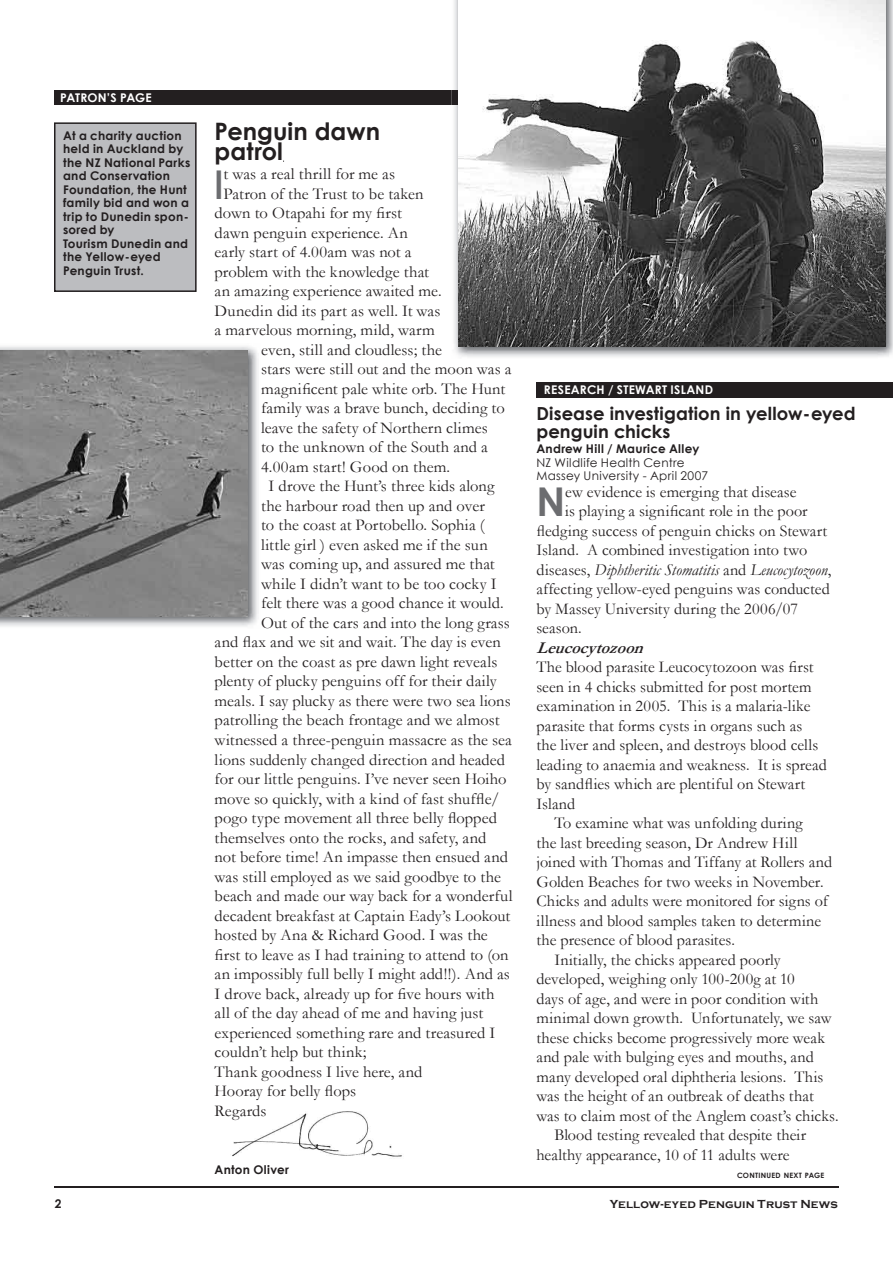
<style>
.page{position:relative;width:893px;height:1263px;background:#fff}
.page>*{position:absolute;margin:0;border:0;box-sizing:border-box;transform-origin:0 0}
.t1{font:700 39.6px "Century Gothic";color:#6c6d70;scale:.8 1}
.t2{font:700 39.6px "Century Gothic";color:#6c6d70}
.t3{font:700 24px/19.5px "Century Gothic";letter-spacing:.005em;color:#231f20}
.t4{font:700 18px/18px "Century Gothic";letter-spacing:.005em;color:#231f20}
.t5{font:16.5px/19.5px "Garamond";letter-spacing:.005em;color:#231f20}
.t6{font:italic 16.5px "Garamond";color:#231f20}
.t7{font:italic 700 16.5px "Garamond";color:#231f20}
.t8{font:700 12px/13.5px "Century Gothic";letter-spacing:.025em;color:#231f20}
.t9{font:12px/13.5px "Century Gothic";letter-spacing:.025em;color:#231f20}
.t10{font:700 12px "Copperplate Gothic";letter-spacing:.01em;color:#231f20}
.t11{font:700 12px "Century Gothic";letter-spacing:.02em;color:#fff}
.t12{font:700 12px "Century Gothic";color:#fff}
.t13{font:700 7.35px "Century Gothic";letter-spacing:.035em;color:#231f20}
.s1{font-style:normal}
</style>
<div class="page">
<hr style="left:54px;top:1186px;width:785px;height:2px;background:#231f20">
<img style="left:232px;top:1111px;width:170px;height:46px">
<div style="left:54px;top:90px;width:398px;height:15px;background:#231f20"></div>
<img style="left:454px;top:0;width:439px;height:357px">
<img style="left:458px;top:0;width:427px;height:346px">
<div style="left:55px;top:123px;width:141px;height:168px;background:#bcbdc0"></div>
<hr style="left:54px;top:123px;width:1px;height:168px;background:#231f20">
<hr style="left:55px;top:290px;width:141px;height:2px;background:#231f20">
<hr style="left:195px;top:123px;width:2px;height:168px;background:#231f20">
<hr style="left:55px;top:122px;width:141px;height:2px;background:#231f20">
<img style="left:0;top:346px;width:258px;height:281px">
<img style="left:0;top:350px;width:248px;height:266px">
<div style="left:536px;top:382px;width:357px;height:15px;background:#231f20"></div>
<p class="t12" style="left:60px;top:90px;width:93px">PATRON’S PAGE</p>
<p class="t8" style="left:63px;top:128px;width:129px">At a charity auction held in Auckland by the NZ National Parks and Conservation<br>Foundation, the Hunt family bid and won a trip to Dunedin spon&shy;sored by<br>Tourism Dunedin and the Yellow-eyed<br>Penguin Trust.</p>
<h2 class="t3" style="left:215px;top:121px;width:167px">Penguin dawn patrol</h2>
<h1 class="t1" style="left:215px;top:160px;width:13px">I</h1>
<p class="t5" style="left:223px;top:164px;width:173px">t was a real thrill for me as</p>
<p class="t5" style="left:223px;top:184px;width:202px">Patron of the Trust to be taken</p>
<p class="t5" style="left:215px;top:203px;width:189px">down to Otapahi for my first</p>
<p class="t5" style="left:215px;top:223px;width:195px">dawn penguin experience. An</p>
<p class="t5" style="left:215px;top:242px;width:198px">early start of 4.00am was not a</p>
<p class="t5" style="left:215px;top:262px;width:216px">problem with the knowledge that</p>
<p class="t5" style="left:215px;top:281px;width:229px">an amazing experience awaited me.</p>
<p class="t5" style="left:215px;top:301px;width:227px">Dunedin did its part as well. It was</p>
<p class="t5" style="left:215px;top:320px;width:222px">a marvelous morning, mild, warm</p>
<p class="t5" style="left:261px;top:340px;width:182px">even, still and cloudless; the</p>
<p class="t5" style="left:261px;top:359px;width:252px">stars were still out and the moon was a</p>
<p class="t5" style="left:261px;top:379px;width:246px">magnificent pale white orb. The Hunt</p>
<p class="t5" style="left:261px;top:398px;width:245px">family was a brave bunch, deciding to</p>
<p class="t5" style="left:261px;top:418px;width:228px">leave the safety of Northern climes</p>
<p class="t5" style="left:261px;top:437px;width:228px">to the unknown of the South and a</p>
<p class="t5" style="left:261px;top:457px;width:191px">4.00am start! Good on them.</p>
<p class="t5" style="left:269px;top:476px;width:227px">I drove the Hunt’s three kids along</p>
<p class="t5" style="left:261px;top:496px;width:225px">the harbour road then up and over</p>
<p class="t5" style="left:261px;top:515px;width:225px">to the coast at Portobello. Sophia (</p>
<p class="t5" style="left:261px;top:535px;width:228px">little girl ) even asked me if the sun</p>
<p class="t5" style="left:261px;top:554px;width:235px">was coming up, and assured me that</p>
<p class="t5" style="left:261px;top:574px;width:237px">while I didn’t want to be too cocky I</p>
<p class="t5" style="left:261px;top:593px;width:244px">felt there was a good chance it would.</p>
<p class="t5" style="left:261px;top:613px;width:250px">Out of the cars and into the long grass</p>
<p class="t5" style="left:215px;top:632px;width:288px">and flax and we sit and wait. The day is even</p>
<p class="t5" style="left:215px;top:652px;width:284px">better on the coast as pre dawn light reveals</p>
<p class="t5" style="left:215px;top:671px;width:284px">plenty of plucky penguins off for their daily</p>
<p class="t5" style="left:215px;top:691px;width:298px">meals. I say plucky as there were two sea lions</p>
<p class="t5" style="left:215px;top:710px;width:286px">patrolling the beach frontage and we almost</p>
<p class="t5" style="left:215px;top:730px;width:299px">witnessed a three-penguin massacre as the sea</p>
<p class="t5" style="left:215px;top:749px;width:292px">lions suddenly changed direction and headed</p>
<p class="t5" style="left:215px;top:769px;width:293px">for our little penguins. I’ve never seen Hoiho</p>
<p class="t5" style="left:215px;top:788px;width:286px">move so quickly, with a kind of fast shuffle/</p>
<p class="t5" style="left:215px;top:808px;width:284px">pogo type movement all three belly flopped</p>
<p class="t5" style="left:215px;top:827px;width:273px">themselves onto the rocks, and safety, and</p>
<p class="t5" style="left:215px;top:847px;width:295px">not before time! An impasse then ensued and</p>
<p class="t5" style="left:215px;top:866px;width:288px">was still employed as we said goodbye to the</p>
<p class="t5" style="left:215px;top:886px;width:300px">beach and made our way back for a wonderful</p>
<p class="t5" style="left:215px;top:905px;width:297px">decadent breakfast at Captain Eady’s Lookout</p>
<p class="t5" style="left:215px;top:925px;width:275px">hosted by Ana &amp; Richard Good. I was the</p>
<p class="t5" style="left:215px;top:944px;width:296px">first to leave as I had training to attend to (on</p>
<p class="t5" style="left:215px;top:964px;width:297px">an impossibly full belly I might add!!). And as</p>
<p class="t5" style="left:215px;top:983px;width:282px">I drove back, already up for five hours with</p>
<p class="t5" style="left:215px;top:1003px;width:270px">all of the day ahead of me and having just</p>
<p class="t5" style="left:215px;top:1022px;width:282px">experienced something rare and treasured I</p>
<p class="t5" style="left:215px;top:1042px;width:153px">couldn’t help but think;</p>
<p class="t5" style="left:215px;top:1061px;width:209px">Thank goodness I live here, and</p>
<p class="t5" style="left:215px;top:1081px;width:143px">Hooray for belly flops</p>
<p class="t5" style="left:215px;top:1100px;width:54px">Regards</p>
<p class="t8" style="left:215px;top:1163px;width:76px">Anton Oliver</p>
<p class="t11" style="left:544px;top:382px;width:171px">RESEARCH / STEWART ISLAND</p>
<p class="t4" style="left:536px;top:404px;width:321px">Disease investigation in yellow-eyed penguin chicks</p>
<p class="t8" style="left:536px;top:442px;width:164px">Andrew Hill / Maurice Alley</p>
<p class="t9" style="left:536px;top:456px;width:173px">NZ Wildlife Health Centre<br>Massey University - April 2007</p>
<h1 class="t2" style="left:536px;top:477px;width:30px">N</h1>
<p class="t5" style="left:565px;top:482px;width:233px">ew evidence is emerging that disease</p>
<p class="t5" style="left:565px;top:501px;width:244px">is playing a significant role in the poor</p>
<p class="t5" style="left:536px;top:521px;width:292px">fledging success of penguin chicks on Stewart</p>
<p class="t5" style="left:536px;top:540px;width:272px">Island. A combined investigation into two</p>
<p class="t6" style="left:536px;top:560px;width:296px"><span class="s1">diseases,</span> Diphtheritic Stomatitis <span class="s1">and</span> Leucocytozoon<span class="s1">,</span></p>
<p class="t5" style="left:536px;top:579px;width:295px">affecting yellow-eyed penguins was conducted</p>
<p class="t5" style="left:536px;top:599px;width:263px">by Massey University during the 2006/07</p>
<p class="t5" style="left:536px;top:618px;width:47px">season.</p>
<p class="t7" style="left:536px;top:638px;width:114px">Leucocytozoon</p>
<p class="t5" style="left:536px;top:657px;width:292px">The blood parasite Leucocytozoon was first seen in 4 chicks submitted for post mortem examination in 2005. This is a malaria-like parasite that forms cysts in organs such as<br>the liver and spleen, and destroys blood cells leading to anaemia and weakness. It is spread by sandflies which are plentiful on Stewart Island</p>
<p class="t5" style="left:554px;top:813px;width:250px">To examine what was unfolding during</p>
<p class="t5" style="left:536px;top:833px;width:262px">the last breeding season, Dr Andrew Hill</p>
<p class="t5" style="left:536px;top:852px;width:297px">joined with Thomas and Tiffany at Rollers and</p>
<p class="t5" style="left:536px;top:872px;width:289px">Golden Beaches for two weeks in November.</p>
<p class="t5" style="left:536px;top:891px;width:293px">Chicks and adults were monitored for signs of</p>
<p class="t5" style="left:536px;top:911px;width:286px">illness and blood samples taken to determine</p>
<p class="t5" style="left:536px;top:930px;width:200px">the presence of blood parasites.</p>
<p class="t5" style="left:554px;top:950px;width:228px">Initially, the chicks appeared poorly</p>
<p class="t5" style="left:536px;top:969px;width:260px">developed, weighing only 100-200g at 10</p>
<p class="t5" style="left:536px;top:989px;width:283px">days of age, and were in poor condition with</p>
<p class="t5" style="left:536px;top:1008px;width:297px">minimal down growth. Unfortunately, we saw</p>
<p class="t5" style="left:536px;top:1028px;width:290px">these chicks become progressively more weak</p>
<p class="t5" style="left:536px;top:1047px;width:279px">and pale with bulging eyes and mouths, and</p>
<p class="t5" style="left:536px;top:1067px;width:289px">many developed oral diphtheria lesions. This</p>
<p class="t5" style="left:536px;top:1086px;width:279px">was the height of an outbreak of deaths that</p>
<p class="t5" style="left:536px;top:1106px;width:304px">was to claim most of the Anglem coast’s chicks.</p>
<p class="t5" style="left:554px;top:1125px;width:253px">Blood testing revealed that despite their</p>
<p class="t5" style="left:536px;top:1145px;width:255px">healthy appearance, 10 of 11 adults were</p>
<p class="t13" style="left:737px;top:1171px;width:89px">CONTINUED NEXT PAGE</p>
<p class="t8" style="left:55px;top:1196px;width:8px">2</p>
<p class="t10" style="left:610px;top:1197px;width:230px">Yellow-eyed Penguin Trust News</p>
</div>
